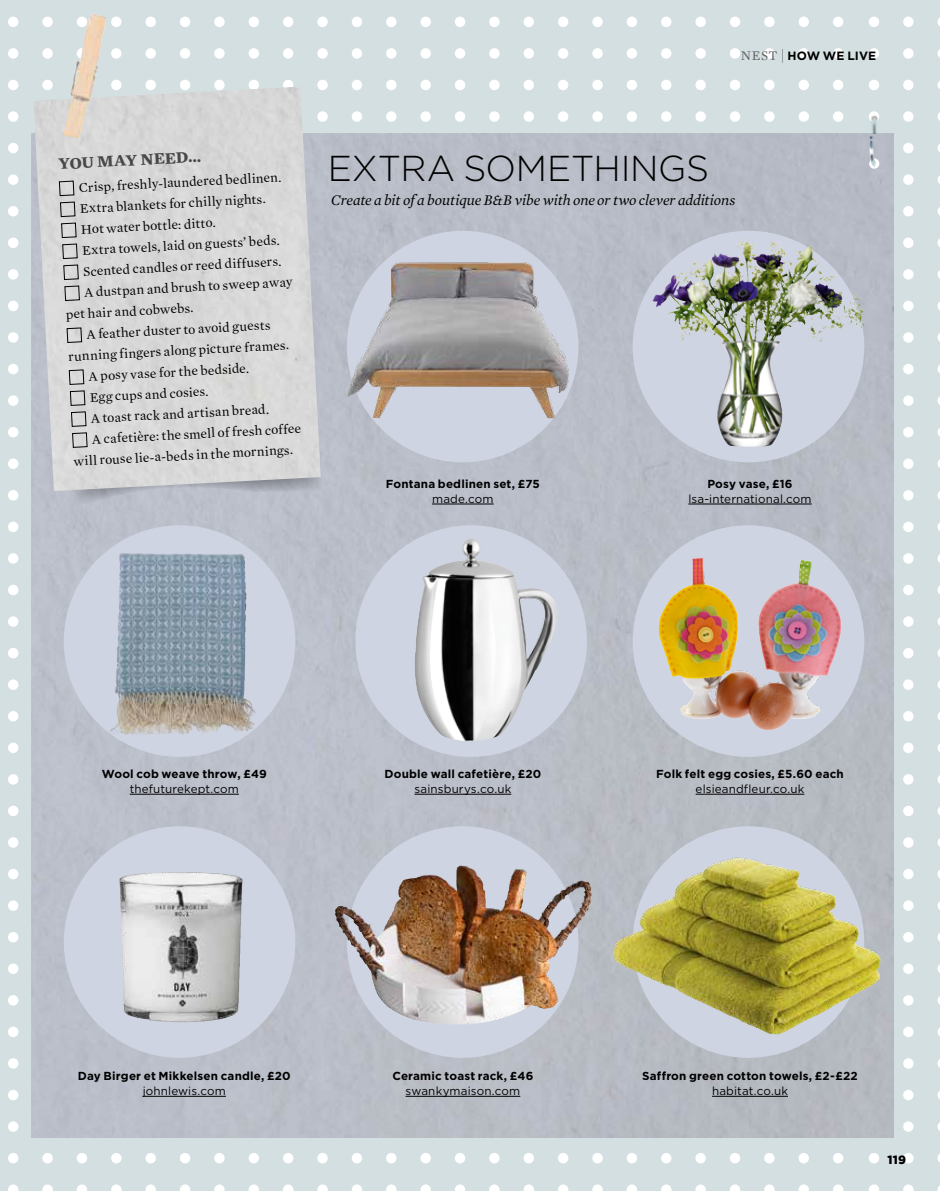
<style>
.page{position:relative;width:940px;height:1191px;background:#d4dfe2}
.page>*{position:absolute;margin:0;border:0;box-sizing:border-box;transform-origin:0 0}
.t1{font:300 36px "Gotham";letter-spacing:-.01em;color:#000}
.t2{font:700 16.5px "Mercury Text G1";color:#484847}
.t3{font:italic 15px "Mercury Text G1";letter-spacing:-.01em;color:#000}
.t4{font:13.5px "Mercury Text G1";color:#000}
.t5{font:700 12px "Gotham";letter-spacing:.01em;color:#000}
.t6{font:900 12px "Gotham";color:#000}
.t7{font:700 11.7px "Gotham";letter-spacing:.015em;color:#000}
.t8{font:11.7px "Gotham";letter-spacing:.01em;color:#000}
.s1{font-family:"Mercury Text G1";font-weight:400;font-size:13.5px;color:#626261}
.s2{font-weight:100;font-size:15px}
</style>
<div class="page">
<svg style="left:868px;top:22px;width:11px;height:1169px"></svg>
<svg style="left:937px;top:22px;width:3px;height:1169px;background:#dae4e6"></svg>
<svg style="left:903px;top:22px;width:10px;height:1169px"></svg>
<svg style="left:42px;top:22px;width:11px;height:1169px"></svg>
<svg style="left:8px;top:22px;width:10px;height:1169px"></svg>
<svg style="left:111px;top:22px;width:11px;height:1169px"></svg>
<svg style="left:180px;top:22px;width:10px;height:1169px"></svg>
<svg style="left:145px;top:22px;width:11px;height:1169px"></svg>
<svg style="left:214px;top:22px;width:11px;height:1169px"></svg>
<svg style="left:248px;top:22px;width:11px;height:1169px"></svg>
<svg style="left:317px;top:22px;width:11px;height:1169px"></svg>
<svg style="left:283px;top:22px;width:10px;height:1169px"></svg>
<svg style="left:352px;top:22px;width:10px;height:1169px"></svg>
<svg style="left:386px;top:22px;width:10px;height:1169px"></svg>
<svg style="left:455px;top:22px;width:10px;height:1169px"></svg>
<svg style="left:420px;top:22px;width:11px;height:1169px"></svg>
<svg style="left:489px;top:22px;width:11px;height:1169px"></svg>
<svg style="left:523px;top:22px;width:11px;height:1169px"></svg>
<svg style="left:592px;top:22px;width:11px;height:1169px"></svg>
<svg style="left:558px;top:22px;width:10px;height:1169px"></svg>
<svg style="left:626px;top:22px;width:11px;height:1169px"></svg>
<svg style="left:661px;top:22px;width:10px;height:1169px"></svg>
<svg style="left:730px;top:22px;width:10px;height:1169px"></svg>
<svg style="left:798px;top:22px;width:11px;height:1169px"></svg>
<svg style="left:695px;top:22px;width:11px;height:1169px"></svg>
<svg style="left:764px;top:22px;width:10px;height:1169px"></svg>
<svg style="left:833px;top:22px;width:10px;height:1169px"></svg>
<img style="left:850px;top:87px;width:39px;height:47px">
<div style="left:32px;top:134px;width:861px;height:1003px;background:#b9bdc6"></div>
<div style="left:45px;top:143px;width:279px;height:365px;background:#bbbfca"></div>
<svg style="left:64px;top:525px;width:231px;height:232px;background:#a9b2bd"></svg>
<svg style="left:355px;top:525px;width:232px;height:232px;fill:#cfd4e2"></svg>
<img style="left:632px;top:525px;width:232px;height:232px;border-radius:50%">
<div style="left:64px;top:826px;width:231px;height:231px;background:#cfd4e2;border-radius:50%"></div>
<svg style="left:347px;top:231px;width:231px;height:231px;background:#b4b2b4"></svg>
<img style="left:632px;top:231px;width:232px;height:231px;border-radius:50%">
<img style="left:347px;top:826px;width:231px;height:231px;border-radius:50%">
<svg style="left:632px;top:826px;width:232px;height:231px;background:#b9b478"></svg>
<img style="left:713px;top:237px;width:28px;height:29px">
<hr style="left:432px;top:504px;width:62px;height:1px;background:#000">
<hr style="left:688px;top:504px;width:123px;height:1px;background:#000">
<hr style="left:414px;top:794px;width:97px;height:1px;background:#000">
<hr style="left:695px;top:794px;width:109px;height:1px;background:#000">
<hr style="left:405px;top:1096px;width:115px;height:1px;background:#000">
<hr style="left:712px;top:1096px;width:76px;height:1px;background:#000">
<img style="left:380px;top:262px;width:40px;height:56px">
<img style="left:672px;top:558px;width:29px;height:38px">
<hr style="left:130px;top:794px;width:109px;height:1px;background:#000">
<hr style="left:143px;top:1096px;width:83px;height:1px;background:#000">
<img style="left:401px;top:865px;width:59px;height:25px">
<img style="left:119px;top:872px;width:119px;height:150px">
<img style="left:612px;top:858px;width:120px;height:145px">
<img style="left:33px;top:87px;width:288px;height:404px">
<svg style="left:59px;top:22px;width:29px;height:1169px;background:#c5c8cf"></svg>
<img style="left:429px;top:539px;width:42px;height:32px">
<img style="left:117px;top:553px;width:8px;height:84px">
<img style="left:63px;top:13px;width:43px;height:126px">
<div style="left:869px;top:158px;width:10px;height:11px;background:#fff;border-radius:50%"></div>
<img style="left:866px;top:136px;width:10px;height:33px">
<p class="t5" style="left:740px;top:48px;width:137px"><span class="s1">NEST</span> <span class="s2">|</span> HOW WE LIVE</p>
<p class="t2" style="left:57px;top:151px;width:145px;rotate:-3deg">YOU MAY NEED...</p>
<p class="t4" style="left:78px;top:178px;width:204px;rotate:-3deg">Crisp, freshly-laundered bedlinen.</p>
<p class="t4" style="left:79px;top:199px;width:187px;rotate:-3deg">Extra blankets for chilly nights.</p>
<p class="t4" style="left:81px;top:220px;width:136px;rotate:-3deg">Hot water bottle: ditto.</p>
<p class="t4" style="left:82px;top:241px;width:199px;rotate:-3deg">Extra towels, laid on guests’ beds.</p>
<p class="t4" style="left:83px;top:262px;width:200px;rotate:-3deg">Scented candles or reed diffusers.</p>
<p class="t4" style="left:84px;top:283px;width:210px;rotate:-3deg">A dustpan and brush to sweep away</p>
<p class="t4" style="left:65px;top:305px;width:129px;rotate:-3deg">pet hair and cobwebs.</p>
<p class="t4" style="left:86px;top:325px;width:185px;rotate:-3deg">A feather duster to avoid guests</p>
<p class="t4" style="left:68px;top:347px;width:222px;rotate:-3deg">running fingers along picture frames.</p>
<p class="t4" style="left:88px;top:366px;width:162px;rotate:-3deg">A posy vase for the bedside.</p>
<p class="t4" style="left:89px;top:387px;width:120px;rotate:-3deg">Egg cups and cosies.</p>
<p class="t4" style="left:90px;top:408px;width:180px;rotate:-3deg">A toast rack and artisan bread.</p>
<p class="t4" style="left:92px;top:429px;width:211px;rotate:-3deg">A cafetière: the smell of fresh coffee</p>
<p class="t4" style="left:73px;top:451px;width:221px;rotate:-3deg">will rouse lie-a-beds in the mornings.</p>
<h1 class="t1" style="left:328px;top:145px;width:383px">EXTRA SOMETHINGS</h1>
<p class="t3" style="left:331px;top:189px;width:406px">Create a bit of a boutique B&amp;B vibe with one or two clever additions</p>
<p class="t7" style="left:386px;top:476px;width:156px">Fontana bedlinen set, £75</p>
<p class="t8" style="left:432px;top:491px;width:63px">made.com</p>
<p class="t7" style="left:707px;top:476px;width:87px">Posy vase, £16</p>
<p class="t8" style="left:688px;top:491px;width:125px">lsa-international.com</p>
<p class="t7" style="left:102px;top:766px;width:166px">Wool cob weave throw, £49</p>
<p class="t8" style="left:130px;top:781px;width:111px">thefuturekept.com</p>
<p class="t7" style="left:384px;top:766px;width:158px">Double wall cafetière, £20</p>
<p class="t8" style="left:414px;top:781px;width:98px">sainsburys.co.uk</p>
<p class="t7" style="left:656px;top:766px;width:189px">Folk felt egg cosies, £5.60 each</p>
<p class="t8" style="left:695px;top:781px;width:110px">elsieandfleur.co.uk</p>
<p class="t7" style="left:78px;top:1068px;width:214px">Day Birger et Mikkelsen candle, £20</p>
<p class="t8" style="left:143px;top:1083px;width:85px">johnlewis.com</p>
<p class="t7" style="left:392px;top:1068px;width:143px">Ceramic toast rack, £46</p>
<p class="t8" style="left:405px;top:1083px;width:116px">swankymaison.com</p>
<p class="t7" style="left:642px;top:1068px;width:217px">Saffron green cotton towels, £2-£22</p>
<p class="t8" style="left:712px;top:1083px;width:77px">habitat.co.uk</p>
<p class="t6" style="left:887px;top:1151px;width:20px">119</p>
</div>
